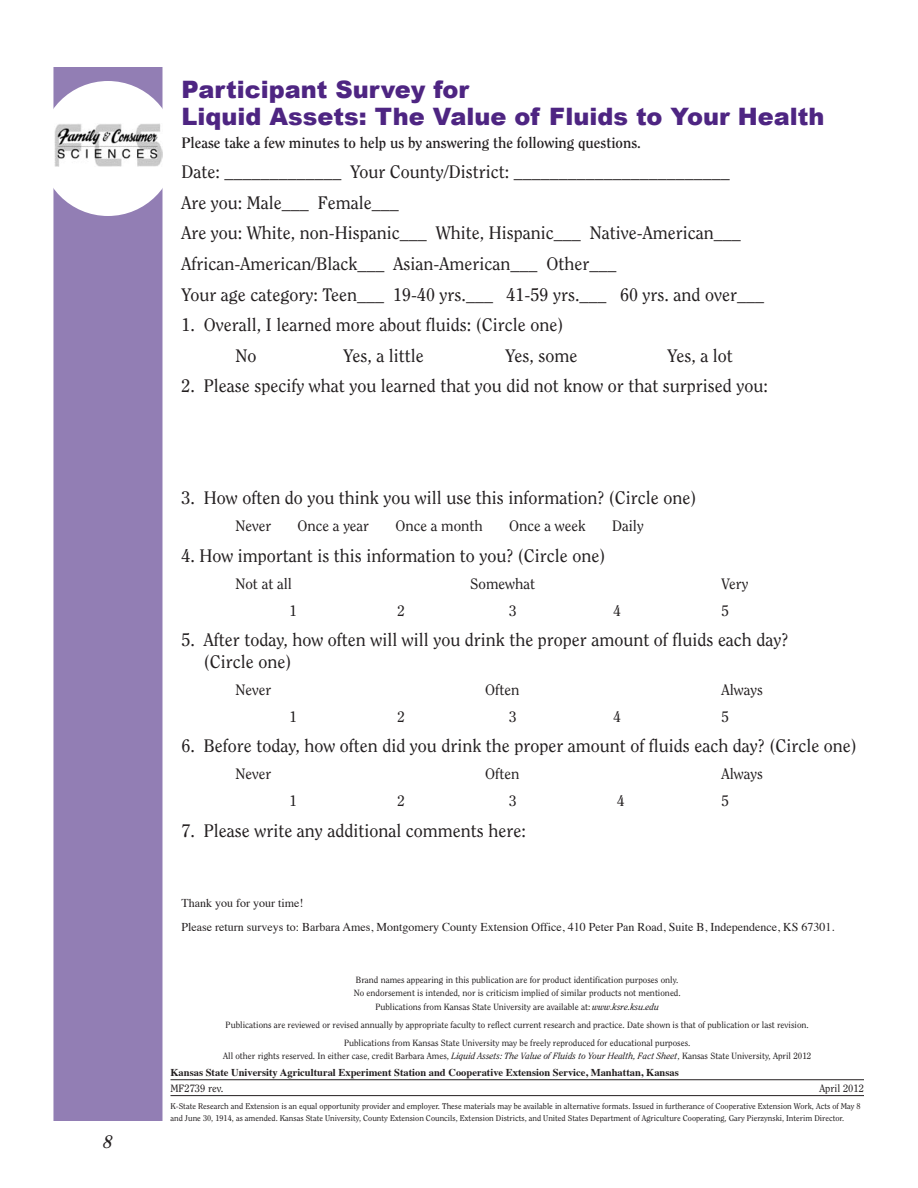
<style>
.page{position:relative;width:918px;height:1188px;background:#fff}
.page>*{position:absolute;margin:0;border:0;box-sizing:border-box;transform-origin:0 0}
.primary_head{font:900 24px/27px "Arial";color:#4e2582}
.Bullet_body_text{font:18px/21.6px "Clearface";color:#231f20}
.Body_text{font:18px "Clearface";color:#231f20}
.t1{font:italic 700 18px "Clearface";color:#231f20}
.Bullet_body_text-2{font:15px "Clearface";color:#231f20}
.Body_text-2{font:700 15px "Clearface";color:#231f20}
.Bullet_body_text-3{font:12px "Times";color:#231f20}
.t2{font:700 10.5px "Times";color:#231f20}
.t3{font:10.5px "Clearface";color:#231f20}
.t4{font:9px/13.5px "Clearface";color:#231f20;text-align:center}
.t5{font:8.25px/12px "Clearface";color:#231f20}
.s1{font-style:italic}
</style>
<div class="page">
<div style="left:54px;top:68px;width:108px;height:1052px;background:#927eb4"></div>
<div style="left:40px;top:81px;width:135px;height:135px;background:#fff;border-radius:50%"></div>
<img style="left:54px;top:123px;width:109px;height:44px">
<hr style="left:170px;top:1079px;width:694px;height:1px;background:#231f20">
<hr style="left:170px;top:1095px;width:694px;height:1px;background:#231f20">
<h2 class="t1" style="left:104px;top:1131px;width:10px">8</h2>
<p class="primary_head" style="left:181px;top:76px;width:645px">Participant Survey for<br>Liquid Assets: The Value of Fluids to Your Health</p>
<p class="Body_text-2" style="left:181px;top:133px;width:461px">Please take a few minutes to help us by answering the following questions.</p>
<p class="Body_text" style="left:181px;top:161px;width:550px">Date: _____________ Your County/District: ________________________</p>
<p class="Body_text" style="left:181px;top:192px;width:219px">Are you: Male___ Female___</p>
<p class="Body_text" style="left:181px;top:223px;width:561px">Are you: White, non-Hispanic___ White, Hispanic___ Native-American___</p>
<p class="Body_text" style="left:181px;top:253px;width:436px">African-American/Black___ Asian-American___ Other___</p>
<p class="Body_text" style="left:181px;top:284px;width:584px">Your age category: Teen___ 19-40 yrs.___ 41-59 yrs.___ 60 yrs. and over___</p>
<p class="Bullet_body_text" style="left:181px;top:314px;width:383px">1. Overall, I learned more about fluids: (Circle one)</p>
<p class="Bullet_body_text" style="left:235px;top:345px;width:23px">No</p>
<p class="Bullet_body_text" style="left:343px;top:345px;width:82px">Yes, a little</p>
<p class="Bullet_body_text" style="left:505px;top:345px;width:73px">Yes, some</p>
<p class="Bullet_body_text" style="left:667px;top:345px;width:67px">Yes, a lot</p>
<p class="Bullet_body_text" style="left:181px;top:375px;width:588px">2. Please specify what you learned that you did not know or that surprised you:</p>
<p class="Bullet_body_text" style="left:181px;top:487px;width:517px">3. How often do you think you will use this information? (Circle one)</p>
<p class="Bullet_body_text-2" style="left:235px;top:517px;width:37px">Never</p>
<p class="Bullet_body_text-2" style="left:298px;top:517px;width:73px">Once a year</p>
<p class="Bullet_body_text-2" style="left:395px;top:517px;width:89px">Once a month</p>
<p class="Bullet_body_text-2" style="left:509px;top:517px;width:78px">Once a week</p>
<p class="Bullet_body_text-2" style="left:612px;top:517px;width:33px">Daily</p>
<p class="Bullet_body_text" style="left:181px;top:544px;width:425px">4. How important is this information to you? (Circle one)</p>
<p class="Bullet_body_text-2" style="left:235px;top:575px;width:58px">Not at all</p>
<p class="Bullet_body_text-2" style="left:470px;top:575px;width:66px">Somewhat</p>
<p class="Bullet_body_text-2" style="left:721px;top:575px;width:28px">Very</p>
<p class="Bullet_body_text-2" style="left:289px;top:602px;width:9px">1</p>
<p class="Bullet_body_text-2" style="left:397px;top:602px;width:9px">2</p>
<p class="Bullet_body_text-2" style="left:509px;top:602px;width:9px">3</p>
<p class="Bullet_body_text-2" style="left:613px;top:602px;width:9px">4</p>
<p class="Bullet_body_text-2" style="left:721px;top:602px;width:9px">5</p>
<p class="Bullet_body_text" style="left:204px;top:629px;width:586px;text-indent:-22px">5. After today, how often will will you drink the proper amount of fluids each day? (Circle one)</p>
<p class="Bullet_body_text-2" style="left:235px;top:681px;width:37px">Never</p>
<p class="Bullet_body_text-2" style="left:485px;top:681px;width:36px">Often</p>
<p class="Bullet_body_text-2" style="left:721px;top:681px;width:43px">Always</p>
<p class="Bullet_body_text-2" style="left:289px;top:708px;width:9px">1</p>
<p class="Bullet_body_text-2" style="left:397px;top:708px;width:9px">2</p>
<p class="Bullet_body_text-2" style="left:509px;top:708px;width:9px">3</p>
<p class="Bullet_body_text-2" style="left:613px;top:708px;width:9px">4</p>
<p class="Bullet_body_text-2" style="left:721px;top:708px;width:9px">5</p>
<p class="Bullet_body_text" style="left:181px;top:735px;width:677px">6. Before today, how often did you drink the proper amount of fluids each day? (Circle one)</p>
<p class="Bullet_body_text-2" style="left:235px;top:765px;width:37px">Never</p>
<p class="Bullet_body_text-2" style="left:485px;top:765px;width:36px">Often</p>
<p class="Bullet_body_text-2" style="left:721px;top:765px;width:43px">Always</p>
<p class="Bullet_body_text-2" style="left:289px;top:792px;width:9px">1</p>
<p class="Bullet_body_text-2" style="left:397px;top:792px;width:9px">2</p>
<p class="Bullet_body_text-2" style="left:509px;top:792px;width:9px">3</p>
<p class="Bullet_body_text-2" style="left:617px;top:792px;width:9px">4</p>
<p class="Bullet_body_text-2" style="left:721px;top:792px;width:9px">5</p>
<p class="Bullet_body_text" style="left:181px;top:820px;width:346px">7. Please write any additional comments here:</p>
<p class="Bullet_body_text-3" style="left:181px;top:892px;width:123px">Thank you for your time!</p>
<p class="Bullet_body_text-3" style="left:181px;top:915px;width:655px">Please return surveys to: Barbara Ames, Montgomery County Extension Office, 410 Peter Pan Road, Suite B, Independence, KS 67301.</p>
<p class="t4" style="left:354px;top:972px;width:328px">Brand names appearing in this publication are for product identification purposes only.<br>No endorsement is intended, nor is criticism implied of similar products not mentioned.<br>Publications from Kansas State University are available at: <span class="s1">www.ksre.ksu.edu</span></p>
<p class="t4" style="left:226px;top:1017px;width:585px">Publications are reviewed or revised annually by appropriate faculty to reflect current research and practice. Date shown is that of publication or last revision.</p>
<p class="t4" style="left:223px;top:1035px;width:590px">Publications from Kansas State University may be freely reproduced for educational purposes.<br>All other rights reserved. In either case, credit Barbara Ames, <span class="s1">Liquid Assets: The Value of Fluids to Your Health, Fact Sheet</span>, Kansas State University, April 2012</p>
<p class="t2" style="left:170px;top:1062px;width:510px">Kansas State University Agricultural Experiment Station and Cooperative Extension Service, Manhattan, Kansas</p>
<p class="t3" style="left:170px;top:1082px;width:55px">MF2739 rev.</p>
<p class="t3" style="left:819px;top:1082px;width:46px">April 2012</p>
<p class="t5" style="left:170px;top:1100px;width:692px">K-State Research and Extension is an equal opportunity provider and employer. These materials may be available in alternative formats. Issued in furtherance of Cooperative Extension Work, Acts of May 8 and June 30, 1914, as amended. Kansas State University, County Extension Councils, Extension Districts, and United States Department of Agriculture Cooperating, Gary Pierzynski, Interim Director.</p>
</div>
